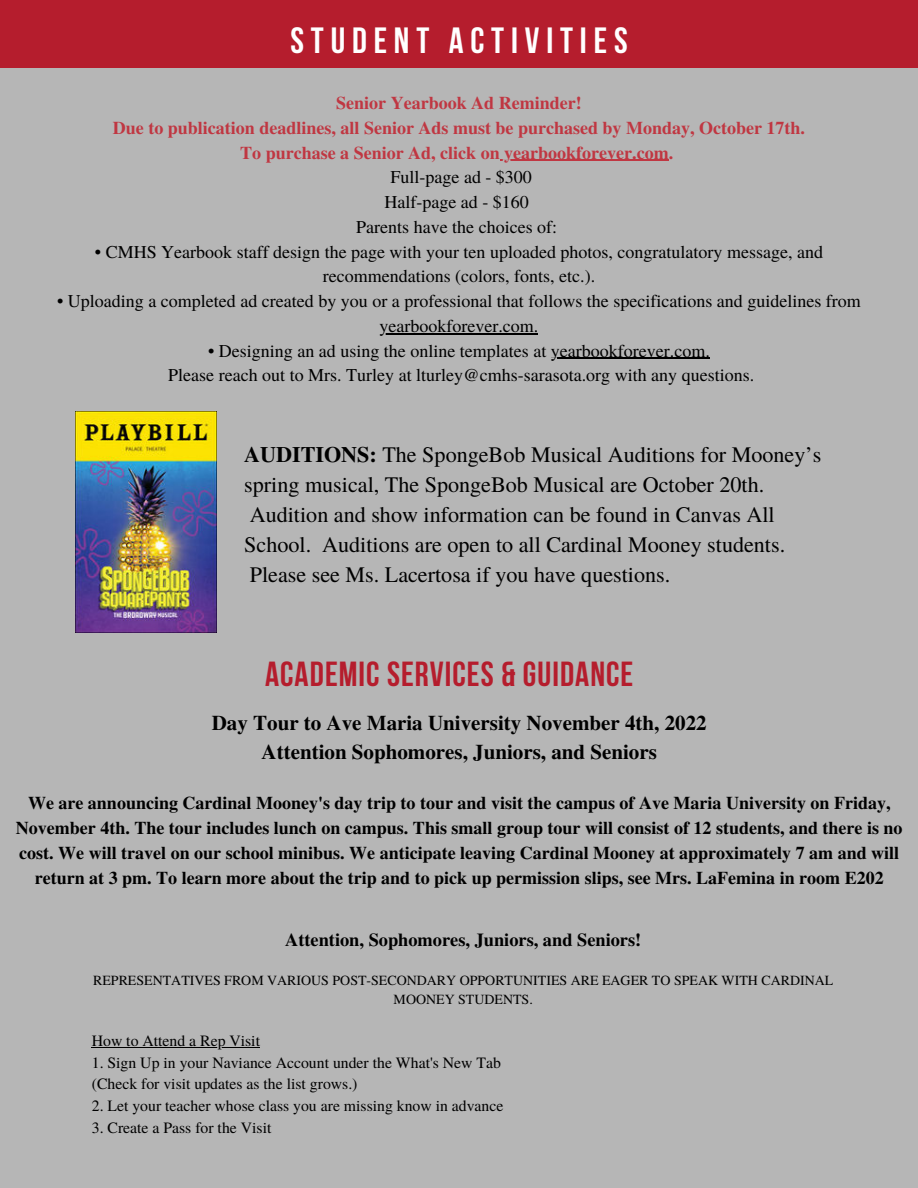
<style>
.page{position:relative;width:918px;height:1188px;background:#b6b6b6}
.page>*{position:absolute;margin:0;border:0;box-sizing:border-box;transform-origin:0 0}
.t1{font:700 36.3px "Bebas Neue";letter-spacing:.19em;color:#fff}
.t2{font:700 34.65px "Bebas Neue";letter-spacing:.03em;color:#b51d2d}
.t3{font:22.05px/30px "Te X Gyre Termes";color:#000}
.t4{font:700 21px/29.2px "Te X Gyre Termes";color:#000;text-align:center}
.t5{font:700 18.3px "Te X Gyre Termes";color:#000}
.t6{font:18px/24.8px "Te X Gyre Termes";color:#000;text-align:center}
.t7{font:700 18px/24.8px "Te X Gyre Termes";color:#000;text-align:center}
.t8{font:700 18px/24.8px "Te X Gyre Termes";color:#c03742;text-align:center}
.t9{font:15.75px/21.6px "Te X Gyre Termes";color:#000}
.t10{font:13.95px/18.8px "Te X Gyre Termes";color:#000;text-align:center}
.s1{font-weight:700}
</style>
<div class="page">
<div style="left:0;top:0;width:918px;height:68px;background:#b51d2d"></div>
<hr style="left:500px;top:160px;width:169px;height:1px;background:#c03742">
<hr style="left:380px;top:333px;width:158px;height:1px;background:#000">
<hr style="left:551px;top:358px;width:159px;height:1px;background:#000">
<img style="left:75px;top:411px;width:141px;height:222px">
<hr style="left:92px;top:1047px;width:168px;height:1px;background:#000">
<h1 class="t1" style="left:290px;top:20px;width:339px">STUDENT ACTIVITIES</h1>
<p class="t8" style="left:113px;top:90px;width:694px">Senior Yearbook Ad Reminder!<br>Due to publication deadlines, all Senior Ads must be purchased by Monday, October 17th.<br>To purchase a Senior Ad, click on yearbookforever.com.</p>
<p class="t6" style="left:356px;top:164px;width:202px">Full-page ad - $300<br>Half-page ad - $160<br>Parents have the choices of:</p>
<p class="t6" style="left:95px;top:238px;width:730px">• CMHS Yearbook staff design the page with your ten uploaded photos, congratulatory message, and recommendations (colors, fonts, etc.).</p>
<p class="t6" style="left:57px;top:288px;width:805px">• Uploading a completed ad created by you or a professional that follows the specifications and guidelines from yearbookforever.com.</p>
<p class="t6" style="left:168px;top:337px;width:587px">• Designing an ad using the online templates at yearbookforever.com.<br>Please reach out to Mrs. Turley at lturley@cmhs-sarasota.org with any questions.</p>
<p class="t3" style="left:244px;top:438px;width:579px"><span class="s1">AUDITIONS:</span> The SpongeBob Musical Auditions for Mooney’s spring musical, The SpongeBob Musical are October 20th.<br>Audition and show information can be found in Canvas All School. Auditions are open to all Cardinal Mooney students.<br>Please see Ms. Lacertosa if you have questions.</p>
<h2 class="t2" style="left:265px;top:655px;width:370px">ACADEMIC SERVICES &amp; GUIDANCE</h2>
<p class="t4" style="left:212px;top:707px;width:496px">Day Tour to Ave Maria University November 4th, 2022<br>Attention Sophomores, Juniors, and Seniors</p>
<p class="t7" style="left:16px;top:790px;width:888px">We are announcing Cardinal Mooney's day trip to tour and visit the campus of Ave Maria University on Friday, November 4th. The tour includes lunch on campus. This small group tour will consist of 12 students, and there is no cost. We will travel on our school minibus. We anticipate leaving Cardinal Mooney at approximately 7 am and will return at 3 pm. To learn more about the trip and to pick up permission slips, see Mrs. LaFemina in room E202</p>
<p class="t5" style="left:285px;top:925px;width:358px">Attention, Sophomores, Juniors, and Seniors!</p>
<p class="t10" style="left:93px;top:970px;width:742px">REPRESENTATIVES FROM VARIOUS POST-SECONDARY OPPORTUNITIES ARE EAGER TO SPEAK WITH CARDINAL<br>MOONEY STUDENTS.</p>
<p class="t9" style="left:92px;top:1029px;width:170px">How to Attend a Rep Visit</p>
<p class="t9" style="left:92px;top:1051px;width:411px">1. Sign Up in your Naviance Account under the What's New Tab (Check for visit updates as the list grows.)</p>
<p class="t9" style="left:92px;top:1094px;width:413px">2. Let your teacher whose class you are missing know in advance</p>
<p class="t9" style="left:92px;top:1116px;width:181px">3. Create a Pass for the Visit</p>
</div>
